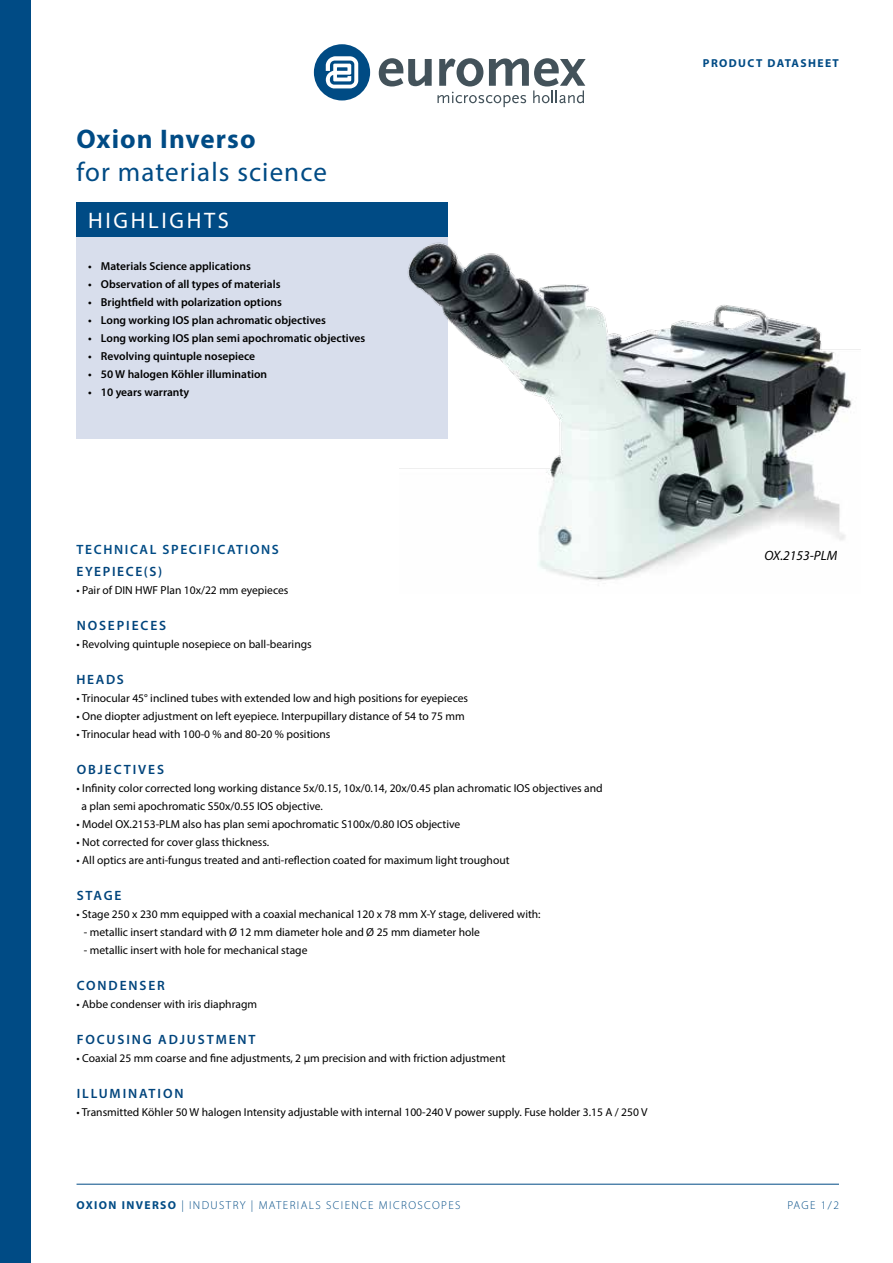
<style>
.page{position:relative;width:893px;height:1263px;background:#fff}
.page>*{position:absolute;margin:0;border:0;box-sizing:border-box;transform-origin:0 0}
.t1{font:27px "Myriad Pro";letter-spacing:.04em;color:#004b85}
.t2{font:700 27px "Myriad Pro";letter-spacing:.04em;color:#004b85}
.t3{font:22.5px "Myriad Pro";letter-spacing:.12em;color:#fff}
.t4{font:600 13.5px "Myriad Pro";letter-spacing:.13em;color:#00447c}
.t5{font:600 13.5px "Myriad Pro";letter-spacing:.12em;color:#004b85}
.t6{font:italic 13.5px "Myriad Pro";color:#000}
.t7{font:11.55px/18px "Myriad Pro";color:#000}
.t8{font:600 11.55px "Myriad Pro";color:#000}
.t9{font:300 11.55px "Myriad Pro";letter-spacing:.12em;color:#004b85}
.t10{font:700 11.55px "Myriad Pro";letter-spacing:.12em;color:#004b85}
.s1{font-weight:700}
</style>
<div class="page">
<div style="left:0;top:0;width:30px;height:1263px;background:#004b85"></div>
<svg style="left:314px;top:44px;width:56px;height:56px"></svg>
<svg style="left:379px;top:58px;width:207px;height:49px"></svg>
<div style="left:77px;top:230px;width:371px;height:209px;background:#d8deec"></div>
<div style="left:77px;top:202px;width:371px;height:34px;background:#004b85"></div>
<hr style="left:77px;top:1184px;width:762px;height:1px;background:#004b85">
<img style="left:400px;top:236px;width:461px;height:345px">
<h1 class="t2" style="left:77px;top:121px;width:181px">Oxion Inverso</h1>
<h1 class="t1" style="left:77px;top:155px;width:252px">for materials science</h1>
<h2 class="t3" style="left:88px;top:207px;width:142px">HIGHLIGHTS</h2>
<p class="t8" style="left:88px;top:259px;width:164px">• Materials Science applications</p>
<p class="t8" style="left:88px;top:277px;width:194px">• Observation of all types of materials</p>
<p class="t8" style="left:88px;top:295px;width:195px">• Brightfield with polarization options</p>
<p class="t8" style="left:88px;top:313px;width:239px">• Long working IOS plan achromatic objectives</p>
<p class="t8" style="left:88px;top:331px;width:279px">• Long working IOS plan semi apochromatic objectives</p>
<p class="t8" style="left:88px;top:349px;width:169px">• Revolving quintuple nosepiece</p>
<p class="t8" style="left:88px;top:367px;width:180px">• 50 W halogen Köhler illumination</p>
<p class="t8" style="left:88px;top:385px;width:103px">• 10 years warranty</p>
<p class="t10" style="left:703px;top:56px;width:138px">PRODUCT DATASHEET</p>
<p class="t5" style="left:77px;top:540px;width:204px">TECHNICAL SPECIFICATIONS</p>
<p class="t4" style="left:77px;top:563px;width:87px">EYEPIECE(S)</p>
<p class="t7" style="left:77px;top:581px;width:213px">• Pair of DIN HWF Plan 10x/22 mm eyepieces</p>
<p class="t4" style="left:77px;top:617px;width:21px">Nosepieces</p>
<p class="t7" style="left:77px;top:635px;width:237px">• Revolving quintuple nosepiece on ball-bearings</p>
<p class="t4" style="left:77px;top:671px;width:49px">HEADS</p>
<p class="t7" style="left:77px;top:689px;width:393px">• Trinocular 45° inclined tubes with extended low and high positions for eyepieces</p>
<p class="t7" style="left:77px;top:707px;width:390px">• One diopter adjustment on left eyepiece. Interpupillary distance of 54 to 75 mm</p>
<p class="t7" style="left:77px;top:725px;width:255px">• Trinocular head with 100-0 % and 80-20 % positions</p>
<p class="t4" style="left:77px;top:761px;width:37px">Objecti</p>
<p class="t4" style="left:138px;top:761px;width:17px">ves</p>
<p class="t7" style="left:81px;top:779px;width:523px;text-indent:-5px">• Infinity color corrected long working distance 5x/0.15, 10x/0.14, 20x/0.45 plan achromatic IOS objectives and a plan semi apochromatic S50x/0.55 IOS objective.</p>
<p class="t7" style="left:77px;top:815px;width:385px">• Model OX.2153-PLM also has plan semi apochromatic S100x/0.80 IOS objective</p>
<p class="t7" style="left:77px;top:833px;width:194px">• Not corrected for cover glass thickness.</p>
<p class="t7" style="left:77px;top:851px;width:434px">• All optics are anti-fungus treated and anti-reflection coated for maximum light troughout</p>
<p class="t4" style="left:77px;top:887px;width:45px">Stage</p>
<p class="t7" style="left:77px;top:905px;width:466px">• Stage 250 x 230 mm equipped with a coaxial mechanical 120 x 78 mm X-Y stage, delivered with:</p>
<p class="t7" style="left:84px;top:923px;width:398px">- metallic insert standard with Ø 12 mm diameter hole and Ø 25 mm diameter hole</p>
<p class="t7" style="left:84px;top:941px;width:225px">- metallic insert with hole for mechanical stage</p>
<p class="t4" style="left:77px;top:977px;width:21px">Condenser</p>
<p class="t7" style="left:77px;top:995px;width:182px">• Abbe condenser with iris diaphragm</p>
<p class="t4" style="left:77px;top:1031px;width:50px">Focusin</p>
<p class="t4" style="left:143px;top:1031px;width:20px">g ad</p>
<p class="t4" style="left:180px;top:1031px;width:29px">justment</p>
<p class="t7" style="left:77px;top:1049px;width:431px">• Coaxial 25 mm coarse and fine adjustments, 2 µm precision and with friction adjustment</p>
<p class="t4" style="left:77px;top:1085px;width:44px">Illumination</p>
<p class="t7" style="left:77px;top:1103px;width:572px">• Transmitted Köhler 50 W halogen Intensity adjustable with internal 100-240 V power supply. Fuse holder 3.15 A / 250 V</p>
<p class="t6" style="left:764px;top:548px;width:74px">OX.2153-PLM</p>
<p class="t9" style="left:77px;top:1198px;width:385px"><span class="s1">OXION INVERSO</span> | INDUSTRY | MATERIALS SCIENCE MICROSCOPES</p>
<p class="t9" style="left:787px;top:1198px;width:53px">PAGE 1/2</p>
</div>
